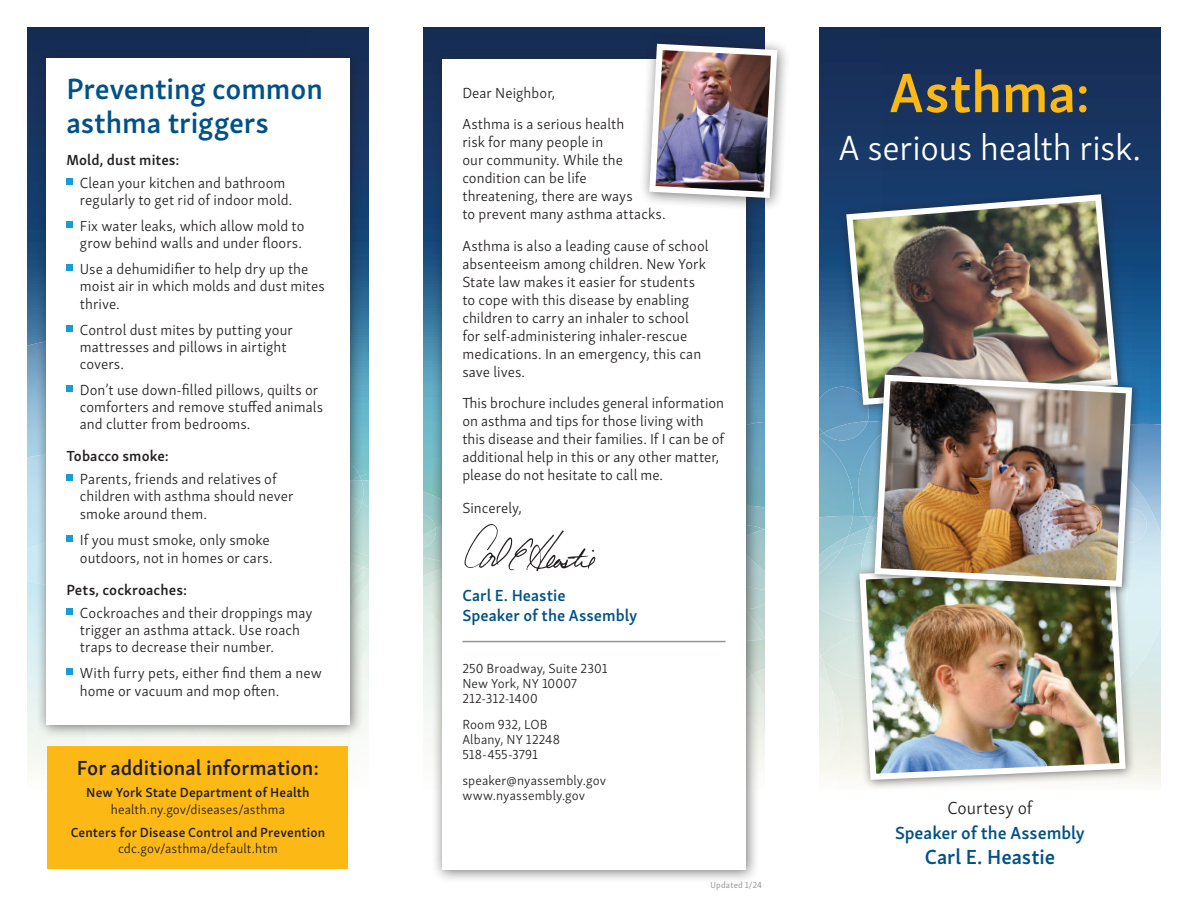
<style>
.page{position:relative;width:1188px;height:918px;background:#fff}
.page>*{position:absolute;margin:0;border:0;box-sizing:border-box;transform-origin:0 0}
.t1{font:600 57.15px "Skolar Sans Latn";letter-spacing:-.005em;color:#fcb814}
.t2{font:300 36px "Skolar Sans Latn";letter-spacing:-.01em;color:#fff}
.headline{font:600 30px/34.5px "Skolar Sans Latn";letter-spacing:-.005em;color:#005187}
.t3{font:600 21px "Skolar Sans Latn";color:#231f20}
.t4{font:600 21px "Skolar Sans Latn";letter-spacing:-.005em;color:#005187}
.t5{font:600 18px "Skolar Sans Latn";color:#005187}
.t6{font:300 18px "Skolar Sans Latn";letter-spacing:-.005em;color:#231f20}
.t7{font:600 16.5px/19.8px "Skolar Sans Latn";letter-spacing:.005em;color:#005187}
.Body_Bullet{font:300 15px/17.2px "Skolar Sans Latn";letter-spacing:.005em;color:#231f20}
.Body{font:300 15px/18px "Skolar Sans Latn";letter-spacing:.005em;color:#231f20}
.Body_Bold{font:600 15px "Skolar Sans Latn";letter-spacing:.005em;color:#231f20}
.t8{font:300 13.5px/15px "Skolar Sans Latn";letter-spacing:.01em;color:#231f20}
.t9{font:600 13.5px/16.2px "Skolar Sans Latn";letter-spacing:.01em;color:#231f20;text-align:center}
.t10{font:9px "Skolar Sans Latn";letter-spacing:.02em;color:#939598}
.s1{font-weight:300}
</style>
<div class="page">
<svg style="left:819px;top:27px;width:342px;height:397px;background:#183865"></svg>
<img style="left:819px;top:433px;width:38px;height:83px">
<img style="left:819px;top:438px;width:35px;height:98px">
<img style="left:819px;top:387px;width:49px;height:46px">
<img style="left:823px;top:421px;width:45px;height:19px">
<img style="left:857px;top:424px;width:11px;height:92px">
<img style="left:848px;top:516px;width:17px;height:11px">
<img style="left:1141px;top:424px;width:20px;height:13px">
<svg style="left:865px;top:516px;width:3px;height:11px"></svg>
<img style="left:1136px;top:437px;width:25px;height:261px">
<img style="left:1141px;top:508px;width:6px;height:35px">
<img style="left:821px;top:631px;width:31px;height:48px">
<img style="left:842px;top:527px;width:23px;height:16px">
<img style="left:819px;top:543px;width:41px;height:79px">
<img style="left:819px;top:536px;width:29px;height:30px">
<img style="left:819px;top:549px;width:23px;height:25px">
<img style="left:819px;top:657px;width:21px;height:133px">
<svg style="left:819px;top:652px;width:3px;height:7px"></svg>
<svg style="left:819px;top:773px;width:14px;height:17px"></svg>
<img style="left:819px;top:676px;width:20px;height:94px">
<img style="left:865px;top:527px;width:3px;height:16px">
<img style="left:860px;top:543px;width:8px;height:12px">
<svg style="left:27px;top:27px;width:342px;height:447px;background:#1c3c64"></svg>
<svg style="left:364px;top:474px;width:5px;height:6px"></svg>
<img style="left:364px;top:503px;width:5px;height:53px">
<svg style="left:364px;top:565px;width:5px;height:17px"></svg>
<img style="left:364px;top:582px;width:5px;height:25px">
<img style="left:335px;top:738px;width:16px;height:20px">
<svg style="left:364px;top:627px;width:5px;height:6px"></svg>
<img style="left:27px;top:587px;width:58px;height:203px">
<img style="left:27px;top:340px;width:8px;height:113px">
<img style="left:27px;top:453px;width:8px;height:85px">
<img style="left:27px;top:538px;width:8px;height:49px">
<svg style="left:423px;top:27px;width:342px;height:465px;background:#24496f"></svg>
<img style="left:760px;top:422px;width:5px;height:84px">
<img style="left:760px;top:506px;width:5px;height:23px">
<img style="left:760px;top:525px;width:4px;height:4px">
<img style="left:760px;top:529px;width:5px;height:23px">
<img style="left:760px;top:668px;width:5px;height:7px">
<img style="left:760px;top:609px;width:5px;height:32px">
<img style="left:760px;top:590px;width:5px;height:19px">
<img style="left:760px;top:552px;width:5px;height:38px">
<img style="left:423px;top:492px;width:8px;height:22px">
<img style="left:423px;top:514px;width:8px;height:44px">
<img style="left:423px;top:528px;width:8px;height:20px">
<img style="left:760px;top:675px;width:5px;height:30px">
<img style="left:760px;top:757px;width:5px;height:14px">
<img style="left:423px;top:569px;width:8px;height:9px">
<div style="left:48px;top:746px;width:300px;height:122px;background:#fcb814"></div>
<div style="left:838px;top:186px;width:290px;height:229px;background:#231f20;opacity:.6"></div>
<img style="left:843px;top:191px;width:278px;height:217px">
<div style="left:852px;top:555px;width:284px;height:236px;background:#231f20;opacity:.6"></div>
<img style="left:856px;top:559px;width:273px;height:224px">
<div style="left:868px;top:368px;width:273px;height:228px;background:#231f20;opacity:.6"></div>
<img style="left:871px;top:372px;width:264px;height:218px">
<div style="left:35px;top:48px;width:329px;height:690px;background:#231f20;opacity:.6"></div>
<div style="left:46px;top:58px;width:304px;height:667px;background:#fff"></div>
<div style="left:66px;top:178px;width:7px;height:7px;background:#179cd6"></div>
<div style="left:66px;top:221px;width:7px;height:7px;background:#179cd6"></div>
<div style="left:66px;top:264px;width:7px;height:7px;background:#179cd6"></div>
<div style="left:66px;top:325px;width:7px;height:7px;background:#179cd6"></div>
<div style="left:66px;top:385px;width:7px;height:7px;background:#179cd6"></div>
<div style="left:66px;top:474px;width:7px;height:7px;background:#179cd6"></div>
<div style="left:66px;top:535px;width:7px;height:7px;background:#179cd6"></div>
<div style="left:66px;top:608px;width:7px;height:7px;background:#179cd6"></div>
<div style="left:66px;top:669px;width:7px;height:6px;background:#179cd6"></div>
<div style="left:431px;top:49px;width:329px;height:834px;background:#231f20;opacity:.6"></div>
<div style="left:442px;top:59px;width:304px;height:810px;background:#fff"></div>
<hr style="left:462px;top:641px;width:264px;height:1px;background:#939598">
<img style="left:464px;top:524px;width:132px;height:48px">
<div style="left:639px;top:34px;width:152px;height:177px;background:#231f20;opacity:.6"></div>
<img style="left:646px;top:41px;width:134px;height:160px">
<p class="headline" style="left:66px;top:69px;width:258px">Preventing common asthma triggers</p>
<p class="Body_Bold" style="left:66px;top:148px;width:115px">Mold, dust mites:</p>
<p class="Body_Bullet" style="left:80px;top:173px;width:214px">Clean your kitchen and bathroom regularly to get rid of indoor mold.</p>
<p class="Body_Bullet" style="left:80px;top:216px;width:226px">Fix water leaks, which allow mold to grow behind walls and under floors.</p>
<p class="Body_Bullet" style="left:80px;top:259px;width:246px">Use a dehumidifier to help dry up the moist air in which molds and dust mites thrive.</p>
<p class="Body_Bullet" style="left:80px;top:320px;width:215px">Control dust mites by putting your mattresses and pillows in airtight covers.</p>
<p class="Body_Bullet" style="left:80px;top:380px;width:245px">Don’t use down-filled pillows, quilts or comforters and remove stuffed animals and clutter from bedrooms.</p>
<p class="Body_Bold" style="left:66px;top:444px;width:104px">Tobacco smoke:</p>
<p class="Body_Bullet" style="left:80px;top:469px;width:215px">Parents, friends and relatives of children with asthma should never smoke around them.</p>
<p class="Body_Bullet" style="left:80px;top:529px;width:194px;line-height:18px">If you must smoke, only smoke outdoors, not in homes or cars.</p>
<p class="Body_Bold" style="left:66px;top:578px;width:122px">Pets, cockroaches:</p>
<p class="Body_Bullet" style="left:80px;top:603px;width:234px">Cockroaches and their droppings may trigger an asthma attack. Use roach traps to decrease their number.</p>
<p class="Body_Bullet" style="left:80px;top:664px;width:243px">With furry pets, either find them a new home or vacuum and mop often.</p>
<p class="t3" style="left:77px;top:751px;width:244px">For additional information:</p>
<p class="t9" style="left:86px;top:784px;width:225px">New York State Department of Health <span class="s1">health.ny.gov/diseases/asthma</span></p>
<p class="t9" style="left:71px;top:823px;width:256px">Centers for Disease Control and Prevention <span class="s1">cdc.gov/asthma/default.htm</span></p>
<p class="Body" style="left:462px;top:82px;width:94px">Dear Neighbor,</p>
<p class="Body" style="left:462px;top:114px;width:205px">Asthma is a serious health<br>risk for many people in<br>our community. While the condition can be life threatening, there are ways<br>to prevent many asthma attacks.</p>
<p class="Body" style="left:462px;top:235px;width:248px">Asthma is also a leading cause of school absenteeism among children. New York State law makes it easier for students to cope with this disease by enabling children to carry an inhaler to school for self-administering inhaler-rescue medications. In an emergency, this can save lives.</p>
<p class="Body" style="left:462px;top:393px;width:263px">This brochure includes general information on asthma and tips for those living with this disease and their families. If I can be of additional help in this or any other matter, please do not hesitate to call me.</p>
<p class="Body" style="left:462px;top:498px;width:61px">Sincerely,</p>
<p class="t7" style="left:462px;top:584px;width:177px">Carl E. Heastie<br>Speaker of the Assembly</p>
<p class="t8" style="left:462px;top:660px;width:147px">250 Broadway, Suite 2301</p>
<p class="t8" style="left:462px;top:675px;width:116px">New York, NY 10007</p>
<p class="t8" style="left:462px;top:690px;width:77px">212-312-1400</p>
<p class="t8" style="left:462px;top:716px;width:99px">Room 932, LOB<br>Albany, NY 12248</p>
<p class="t8" style="left:462px;top:746px;width:77px">518-455-3791</p>
<p class="t8" style="left:462px;top:772px;width:145px">speaker@nyassembly.gov</p>
<p class="t8" style="left:462px;top:787px;width:124px">www.nyassembly.gov</p>
<p class="t10" style="left:710px;top:878px;width:53px">Updated 1/24</p>
<p class="t1" style="left:890px;top:47px;width:202px">Asthma:</p>
<p class="t2" style="left:839px;top:121px;width:304px">A serious health risk.</p>
<p class="t6" style="left:947px;top:794px;width:87px">Courtesy of</p>
<p class="t5" style="left:895px;top:818px;width:191px">Speaker of the Assembly</p>
<p class="t4" style="left:925px;top:840px;width:132px">Carl E. Heastie</p>
</div>
